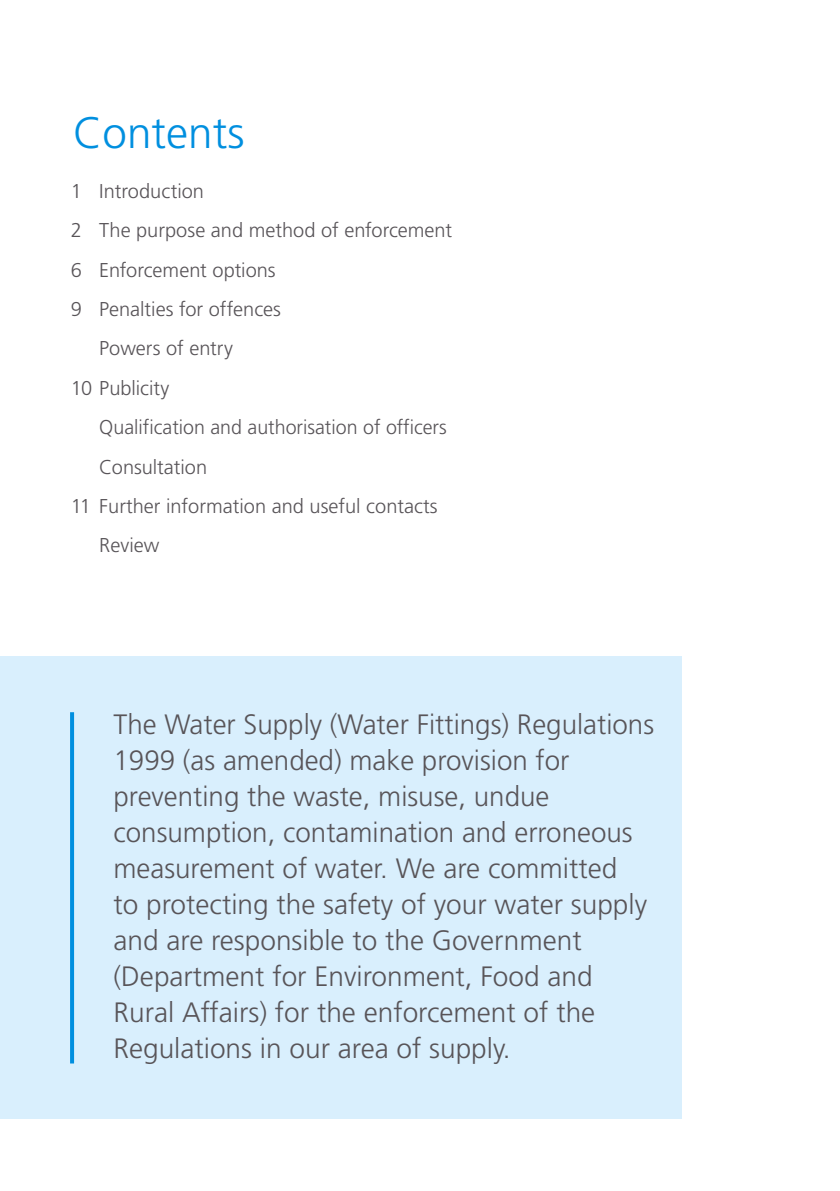
<style>
.page{position:relative;width:840px;height:1191px;background:#fff}
.page>*{position:absolute;margin:0;border:0;box-sizing:border-box;transform-origin:0 0}
.t1{font:300 44px "Frutiger";color:#008fdf}
.t2{font:300 28px/36px "Frutiger";color:#585458}
.t3{font:300 20px "Frutiger";color:#585458}
</style>
<div class="page">
<div style="left:0;top:657px;width:681px;height:462px;background:#d9effd"></div>
<svg style="left:70px;top:712px;width:4px;height:351px"></svg>
<h1 class="t1" style="left:73px;top:108px;width:173px">Contents</h1>
<p class="t3" style="left:71px;top:180px;width:135px">1 Introduction</p>
<p class="t3" style="left:71px;top:219px;width:382px">2 The purpose and method of enforcement</p>
<p class="t3" style="left:71px;top:258px;width:206px">6 Enforcement options</p>
<p class="t3" style="left:71px;top:298px;width:211px">9 Penalties for offences</p>
<p class="t3" style="left:99px;top:337px;width:135px">Powers of entry</p>
<p class="t3" style="left:71px;top:376px;width:100px">10 Publicity</p>
<p class="t3" style="left:99px;top:416px;width:349px">Qualification and authorisation of officers</p>
<p class="t3" style="left:99px;top:455px;width:109px">Consultation</p>
<p class="t3" style="left:71px;top:494px;width:368px">11 Further information and useful contacts</p>
<p class="t3" style="left:99px;top:534px;width:61px">Review</p>
<p class="t2" style="left:113px;top:706px;width:542px">The Water Supply (Water Fittings) Regulations 1999 (as amended) make provision for preventing the waste, misuse, undue consumption, contamination and erroneous measurement of water. We are committed<br>to protecting the safety of your water supply and are responsible to the Government (Department for Environment, Food and Rural Affairs) for the enforcement of the Regulations in our area of supply.</p>
</div>
